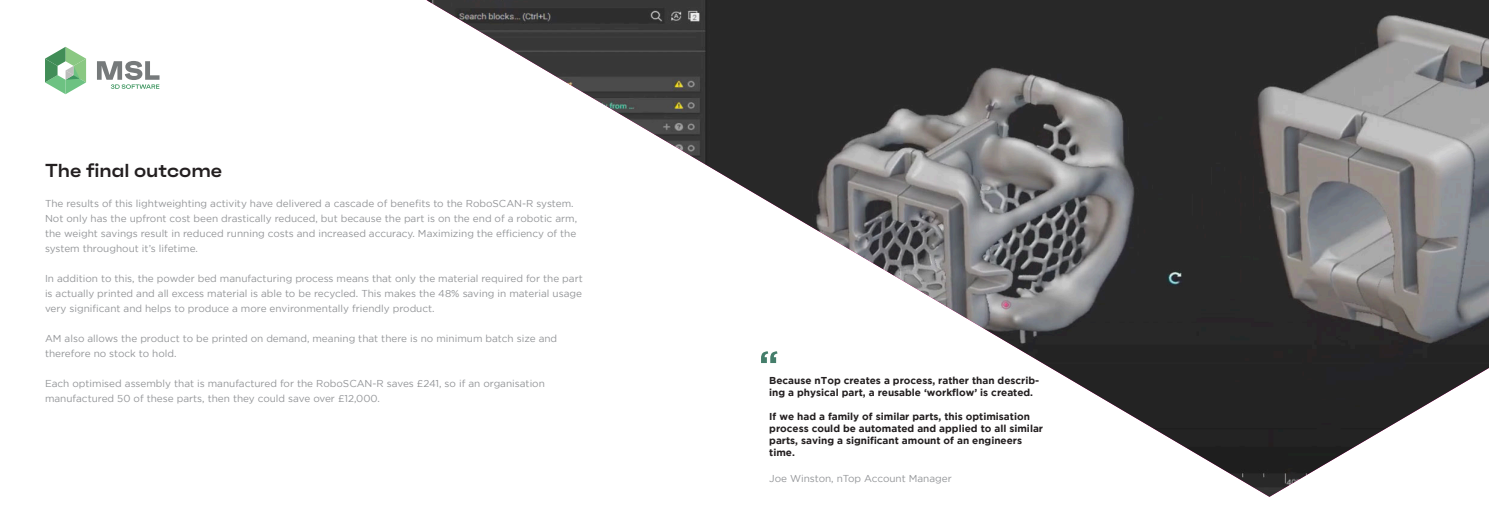
<style>
.page{position:relative;width:1489px;height:527px;background:#fff}
.page>*{position:absolute;margin:0;border:0;box-sizing:border-box;transform-origin:0 0}
.t1{font:600 expanded 18.75px "Faktum";color:#231f20}
.t2{font:10px/15px "Gotham";color:#939598}
.t3{font:700 10px/12px "Gotham";color:#231f20}
</style>
<div class="page">
<svg style="left:97px;top:61px;width:62px;height:28px"></svg>
<svg style="left:45px;top:47px;width:41px;height:47px"></svg>
<img style="left:427px;top:0;width:1061px;height:496px">
<h1 class="t1" style="left:45px;top:163px;width:179px">The final outcome</h1>
<p class="t2" style="left:45px;top:196px;width:533px">The results of this lightweighting activity have delivered a cascade of benefits to the RoboSCAN-R system.<br>Not only has the upfront cost been drastically reduced, but because the part is on the end of a robotic arm, the weight savings result in reduced running costs and increased accuracy. Maximizing the efficiency of the system throughout it’s lifetime.</p>
<p class="t2" style="left:45px;top:271px;width:539px;text-align:justify">In addition to this, the powder bed manufacturing process means that only the material required for the part is actually printed and all excess material is able to be recycled. This makes the 48% saving in material usage very significant and helps to produce a more environmentally friendly product.</p>
<p class="t2" style="left:45px;top:331px;width:513px">AM also allows the product to be printed on demand, meaning that there is no minimum batch size and therefore no stock to hold.</p>
<p class="t2" style="left:45px;top:376px;width:501px">Each optimised assembly that is manufactured for the RoboSCAN-R saves £241, so if an organisation manufactured 50 of these parts, then they could save over £12,000.</p>
<p class="t3" style="left:769px;top:375px;width:271px">Because nTop creates a process, rather than describ&shy;ing a physical part, a reusable ‘workflow’ is created.</p>
<p class="t3" style="left:769px;top:411px;width:275px">If we had a family of similar parts, this optimisation process could be automated and applied to all similar parts, saving a significant amount of an engineers time.</p>
<p class="t2" style="left:769px;top:471px;width:184px">Joe Winston, nTop Account Manager</p>
</div>
